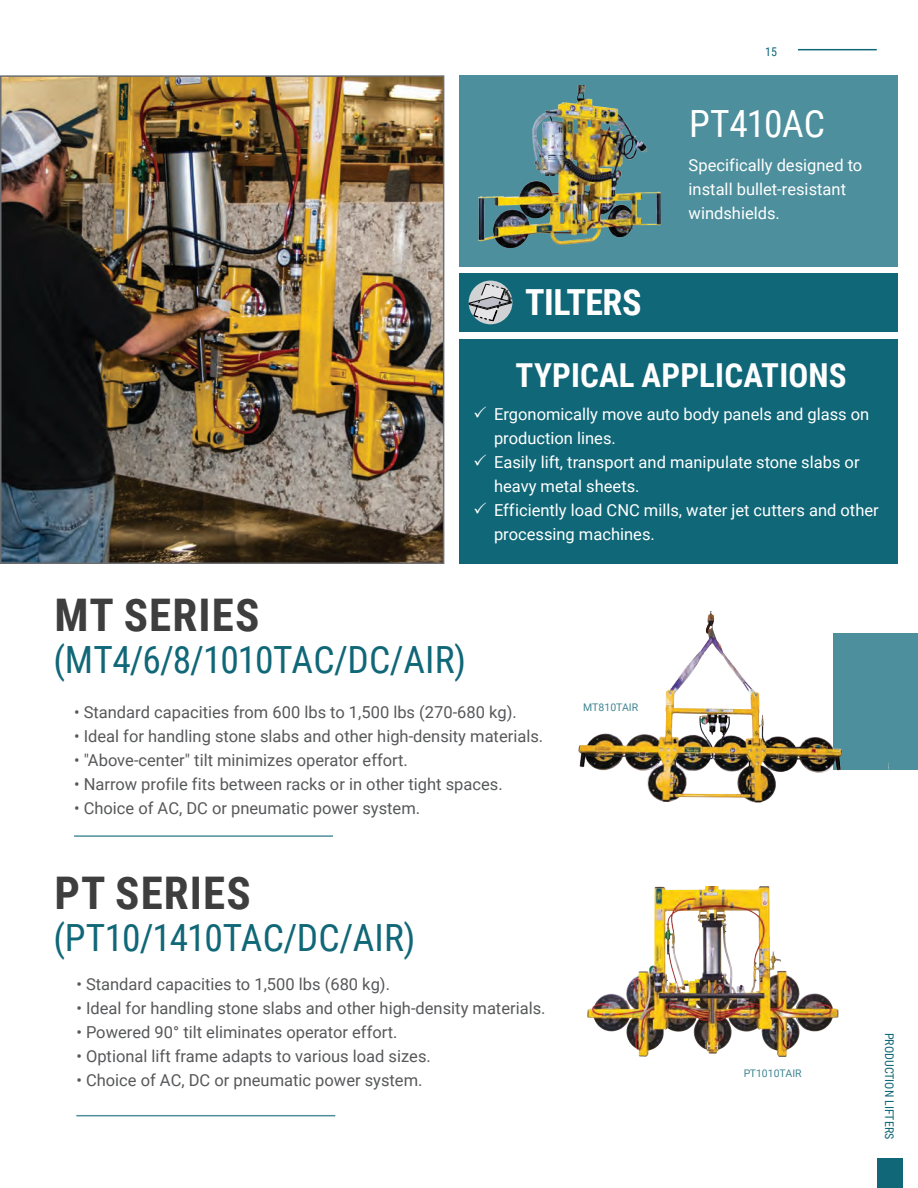
<style>
.page{position:relative;width:918px;height:1188px;background:#fff}
.page>*{position:absolute;margin:0;border:0;box-sizing:border-box;transform-origin:0 0}
.t1{font:700 45px "Roboto Condensed";letter-spacing:.025em;color:#3e3e3f}
.t2{font:37.5px "Roboto Condensed";letter-spacing:-.015em;color:#106777}
.t3{font:37.5px "Roboto Condensed";letter-spacing:-.015em;color:#fff}
.t4{font:700 36px "Roboto Condensed";letter-spacing:-.015em;color:#fff}
.t5{font:700 33px "Roboto Condensed";letter-spacing:.005em;color:#fff}
.t6{font:16.5px "Roboto";color:#57585a}
.t7{font:16.5px/24px "Roboto";color:#fff}
.t8{font:12px "Roboto Condensed";color:#106777}
.t9{font:10.5px "Roboto";color:#106777}
</style>
<div class="page">
<div style="left:834px;top:633px;width:84px;height:137px;background:#4d8f9c"></div>
<div style="left:877px;top:1159px;width:25px;height:29px;background:#106777"></div>
<hr style="left:798px;top:49px;width:79px;height:1px;background:#106777">
<div style="left:459px;top:75px;width:439px;height:192px;background:#4d8f9c"></div>
<hr style="left:74px;top:835px;width:259px;height:2px;background:#4d8f9c">
<hr style="left:76px;top:1115px;width:259px;height:1px;background:#4d8f9c">
<img style="left:3px;top:78px;width:438px;height:483px">
<div style="left:0;top:75px;width:444px;height:489px;border:2px solid #6c6d70"></div>
<div style="left:459px;top:273px;width:439px;height:59px;background:#106777"></div>
<div style="left:469px;top:281px;width:43px;height:43px;background:#d1d2d4;border-radius:50%"></div>
<svg style="left:469px;top:284px;width:43px;height:37px"></svg>
<div style="left:459px;top:339px;width:439px;height:225px;background:#106777"></div>
<img style="left:578px;top:611px;width:311px;height:192px">
<img style="left:587px;top:886px;width:252px;height:171px">
<img style="left:478px;top:85px;width:183px;height:164px">
<p class="t8" style="left:765px;top:43px;width:13px">15</p>
<h2 class="t3" style="left:689px;top:97px;width:137px">PT410AC</h2>
<h3 class="t4" style="left:525px;top:277px;width:118px">TILTERS</h3>
<p class="t7" style="left:689px;top:152px;width:175px">Specifically designed to install bullet-resistant windshields.</p>
<h3 class="t5" style="left:516px;top:352px;width:333px">TYPICAL APPLICATIONS</h3>
<p class="t7" style="left:494px;top:402px;width:386px">Ergonomically move auto body panels and glass on production lines.<br>Easily lift, transport and manipulate stone slabs or heavy metal sheets.<br>Efficiently load CNC mills, water jet cutters and other processing machines.</p>
<h1 class="t1" style="left:54px;top:584px;width:206px">MT SERIES</h1>
<h2 class="t2" style="left:54px;top:634px;width:414px">(MT4/6/8/1010TAC/DC/AIR)</h2>
<p class="t6" style="left:74px;top:701px;width:444px">• Standard capacities from 600 lbs to 1,500 lbs (270-680 kg).</p>
<p class="t6" style="left:74px;top:725px;width:471px">• Ideal for handling stone slabs and other high-density materials.</p>
<p class="t6" style="left:74px;top:749px;width:335px">• "Above-center" tilt minimizes operator effort.</p>
<p class="t6" style="left:74px;top:773px;width:430px">• Narrow profile fits between racks or in other tight spaces.</p>
<p class="t6" style="left:74px;top:797px;width:348px">• Choice of AC, DC or pneumatic power system.</p>
<h1 class="t1" style="left:54px;top:861px;width:198px">PT SERIES</h1>
<h2 class="t2" style="left:54px;top:911px;width:363px">(PT10/1410TAC/DC/AIR)</h2>
<p class="t6" style="left:76px;top:973px;width:315px">• Standard capacities to 1,500 lbs (680 kg).</p>
<p class="t6" style="left:76px;top:997px;width:471px">• Ideal for handling stone slabs and other high-density materials.</p>
<p class="t6" style="left:76px;top:1021px;width:323px">• Powered 90° tilt eliminates operator effort.</p>
<p class="t6" style="left:76px;top:1045px;width:356px">• Optional lift frame adapts to various load sizes.</p>
<p class="t6" style="left:76px;top:1069px;width:348px">• Choice of AC, DC or pneumatic power system.</p>
<p class="t9" style="left:583px;top:700px;width:57px">MT810TAIR</p>
<p class="t9" style="left:743px;top:1066px;width:60px">PT1010TAIR</p>
<p class="t8" style="left:898px;top:1033px;width:108px;rotate:90deg">PRODUCTION LIFTERS</p>
</div>
